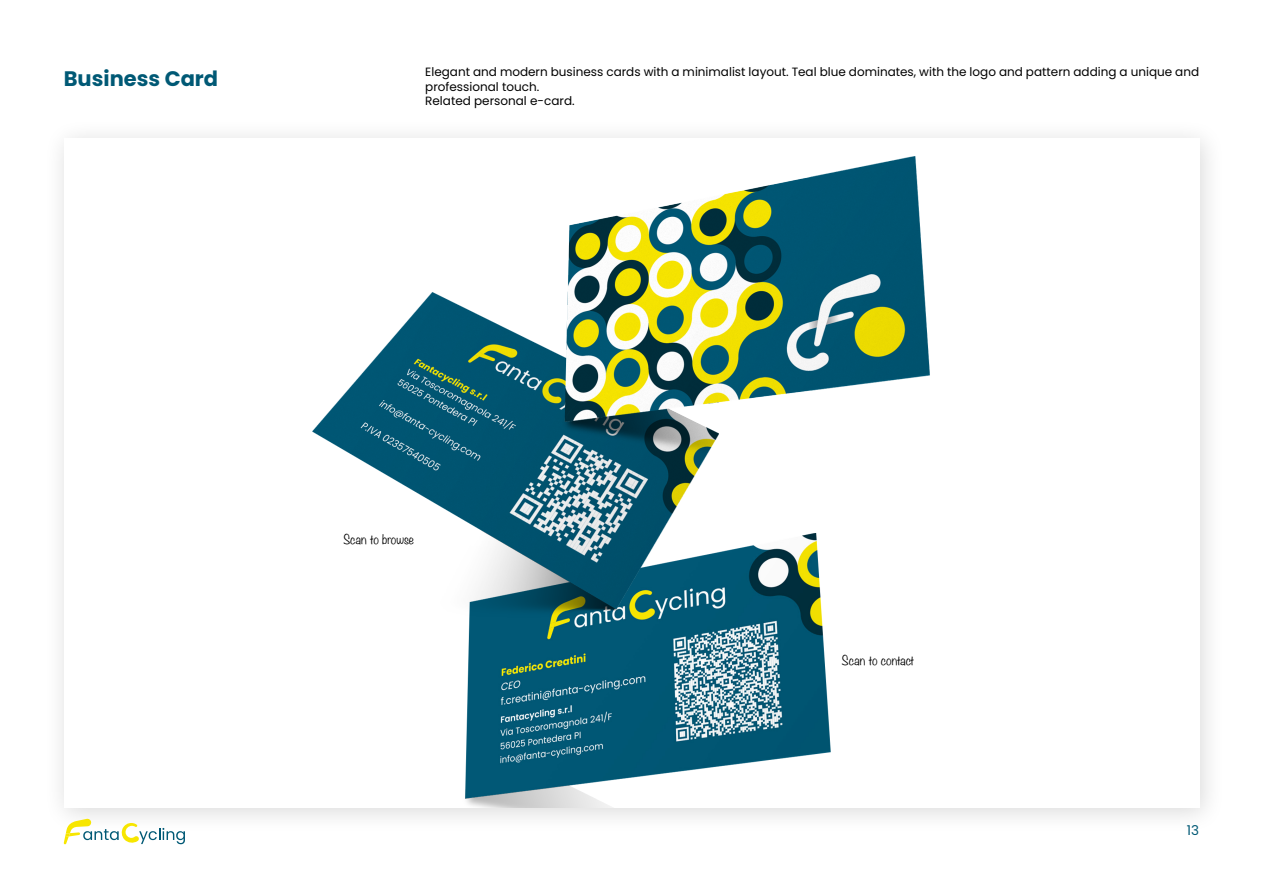
<style>
.page{position:relative;width:1263px;height:893px;background:#fff}
.page>*{position:absolute;margin:0;border:0;box-sizing:border-box;transform-origin:0 0}
.t1{font:700 21px "Poppins";color:#005975}
.t2{font:13.5px "Poppins";color:#005975}
.t3{font:12px/14.4px "Poppins";color:#000}
.t4{font:300 12px "Noteworthy";letter-spacing:-.01em;color:#000}
</style>
<div class="page">
<div style="left:44px;top:118px;width:1181px;height:716px;background:#000;opacity:.15"></div>
<div style="left:64px;top:138px;width:1135px;height:670px;background:#fff"></div>
<svg style="left:64px;top:818px;width:121px;height:26px"></svg>
<img style="left:465px;top:621px;width:366px;height:187px">
<img style="left:312px;top:156px;width:618px;height:465px">
<p class="t1" style="left:64px;top:66px;width:156px">Business Card</p>
<p class="t3" style="left:425px;top:65px;width:775px">Elegant and modern business cards with a minimalist layout. Teal blue dominates, with the logo and pattern adding a unique and professional touch.</p>
<p class="t3" style="left:425px;top:94px;width:151px">Related personal e-card.</p>
<p class="t4" style="left:343px;top:529px;width:72px">Scan to browse</p>
<p class="t4" style="left:842px;top:650px;width:74px">Scan to contact</p>
<p class="t2" style="left:1187px;top:822px;width:14px">13</p>
</div>
